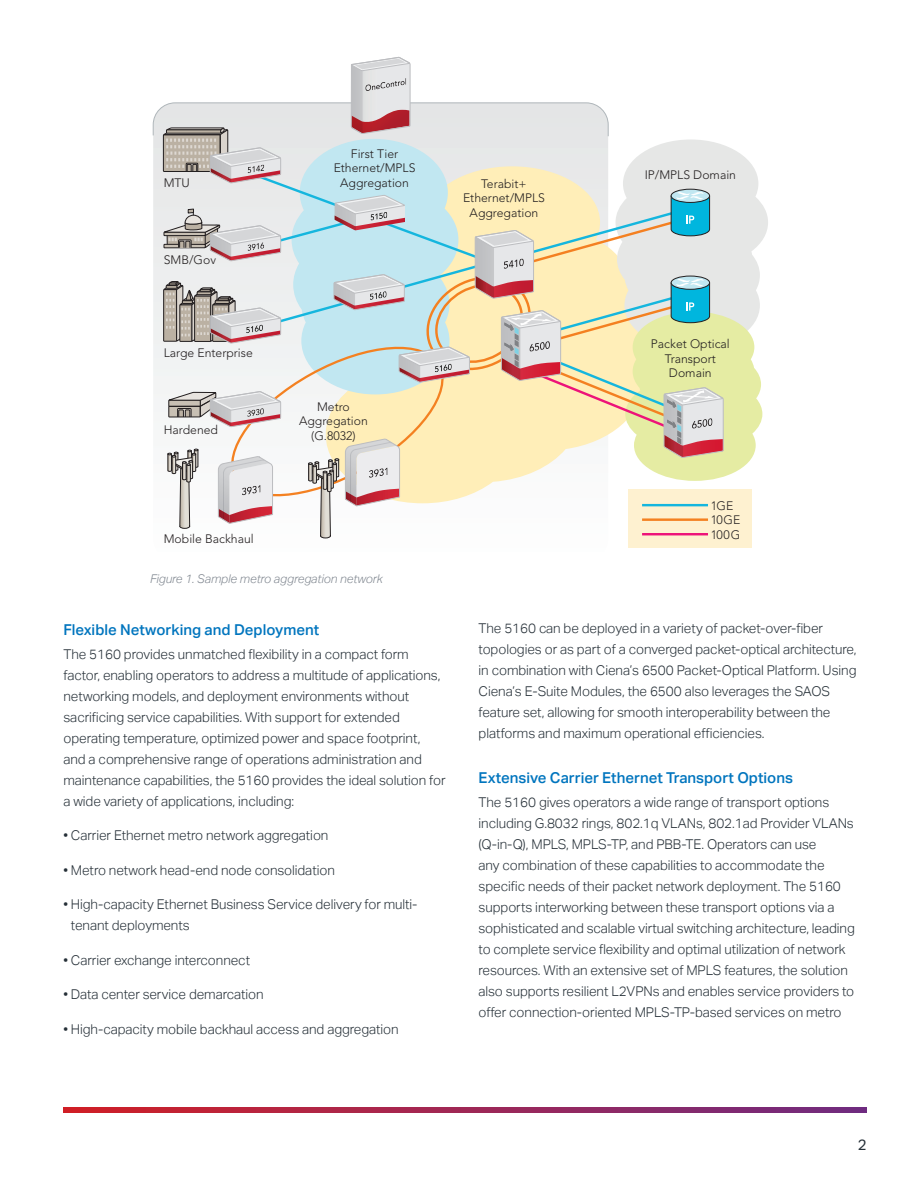
<style>
.page{position:relative;width:918px;height:1188px;background:#fff}
.page>*{position:absolute;margin:0;border:0;box-sizing:border-box;transform-origin:0 0}
.Headline_for_body_co{font:500 15px "Aktiv Grotesk";color:#0075be}
.t1{font:15px "Aktiv Grotesk";color:#252f37}
.Body_Copy{font:300 13.5px/21px "Aktiv Grotesk";letter-spacing:-.005em;color:#252f37}
.t2{font:300 12.15px/14.7px "Avenir";color:#231f20;text-align:center}
.Figure_Caption{font:italic 300 12px "Aktiv Grotesk";letter-spacing:-.005em;color:#808790}
</style>
<div class="page">
<svg style="left:63px;top:1108px;width:804px;height:4px;background:#9f2654"></svg>
<div style="left:629px;top:490px;width:123px;height:58px;background:#fef1d0"></div>
<svg style="left:152px;top:57px;width:616px;height:481px"></svg>
<hr style="left:642px;top:504px;width:66px;height:2px;background:#15b6de">
<hr style="left:642px;top:518px;width:66px;height:3px;background:#f48121">
<hr style="left:642px;top:533px;width:66px;height:2px;background:#ed1379">
<p class="t2" style="left:164px;top:175px;width:28px">MTU</p>
<p class="t2" style="left:164px;top:252px;width:54px">SMB/Gov</p>
<p class="t2" style="left:334px;top:146px;width:83px">First Tier<br>Ethernet/MPLS<br>Aggregation</p>
<p class="t2" style="left:463px;top:176px;width:83px">Terabit+<br>Ethernet/MPLS<br>Aggregation</p>
<p class="t2" style="left:645px;top:167px;width:93px">IP/MPLS Domain</p>
<p class="t2" style="left:164px;top:346px;width:91px">Large Enterprise</p>
<p class="t2" style="left:164px;top:422px;width:56px">Hardened</p>
<p class="t2" style="left:164px;top:532px;width:92px">Mobile Backhaul</p>
<p class="t2" style="left:299px;top:399px;width:70px">Metro<br>Aggregation (G.8032)</p>
<p class="Figure_Caption" style="left:150px;top:572px;width:234px">Figure 1. Sample metro aggregation network</p>
<p class="Headline_for_body_co" style="left:63px;top:621px;width:257px">Flexible Networking and Deployment</p>
<p class="Body_Copy" style="left:63px;top:644px;width:384px">The 5160 provides unmatched flexibility in a compact form factor, enabling operators to address a multitude of applications, networking models, and deployment environments without sacrificing service capabilities. With support for extended operating temperature, optimized power and space footprint, and a comprehensive range of operations administration and maintenance capabilities, the 5160 provides the ideal solution for a wide variety of applications, including:</p>
<p class="Body_Copy" style="left:63px;top:825px;width:267px">• Carrier Ethernet metro network aggregation</p>
<p class="Body_Copy" style="left:63px;top:860px;width:273px">• Metro network head-end node consolidation</p>
<p class="Body_Copy" style="left:71px;top:894px;width:348px;text-indent:-7px">• High-capacity Ethernet Business Service delivery for multi&shy;tenant deployments</p>
<p class="Body_Copy" style="left:63px;top:950px;width:188px">• Carrier exchange interconnect</p>
<p class="Body_Copy" style="left:63px;top:984px;width:202px">• Data center service demarcation</p>
<p class="Body_Copy" style="left:63px;top:1019px;width:337px">• High-capacity mobile backhaul access and aggregation</p>
<p class="t2" style="left:651px;top:337px;width:80px">Packet Optical<br>Transport<br>Domain</p>
<p class="t2" style="left:711px;top:498px;width:31px;text-align:left">1GE<br>10GE<br>100G</p>
<p class="Body_Copy" style="left:479px;top:618px;width:379px">The 5160 can be deployed in a variety of packet-over-fiber topologies or as part of a converged packet-optical architecture, in combination with Ciena’s 6500 Packet-Optical Platform. Using Ciena’s E-Suite Modules, the 6500 also leverages the SAOS feature set, allowing for smooth interoperability between the platforms and maximum operational efficiencies.</p>
<p class="Headline_for_body_co" style="left:479px;top:769px;width:316px">Extensive Carrier Ethernet Transport Options</p>
<p class="Body_Copy" style="left:479px;top:792px;width:378px">The 5160 gives operators a wide range of transport options including G.8032 rings, 802.1q VLANs, 802.1ad Provider VLANs (Q-in-Q), MPLS, MPLS-TP, and PBB-TE. Operators can use<br>any combination of these capabilities to accommodate the specific needs of their packet network deployment. The 5160 supports interworking between these transport options via a sophisticated and scalable virtual switching architecture, leading to complete service flexibility and optimal utilization of network resources. With an extensive set of MPLS features, the solution also supports resilient L2VPNs and enables service providers to offer connection-oriented MPLS-TP-based services on metro</p>
<p class="t1" style="left:858px;top:1136px;width:10px">2</p>
</div>
